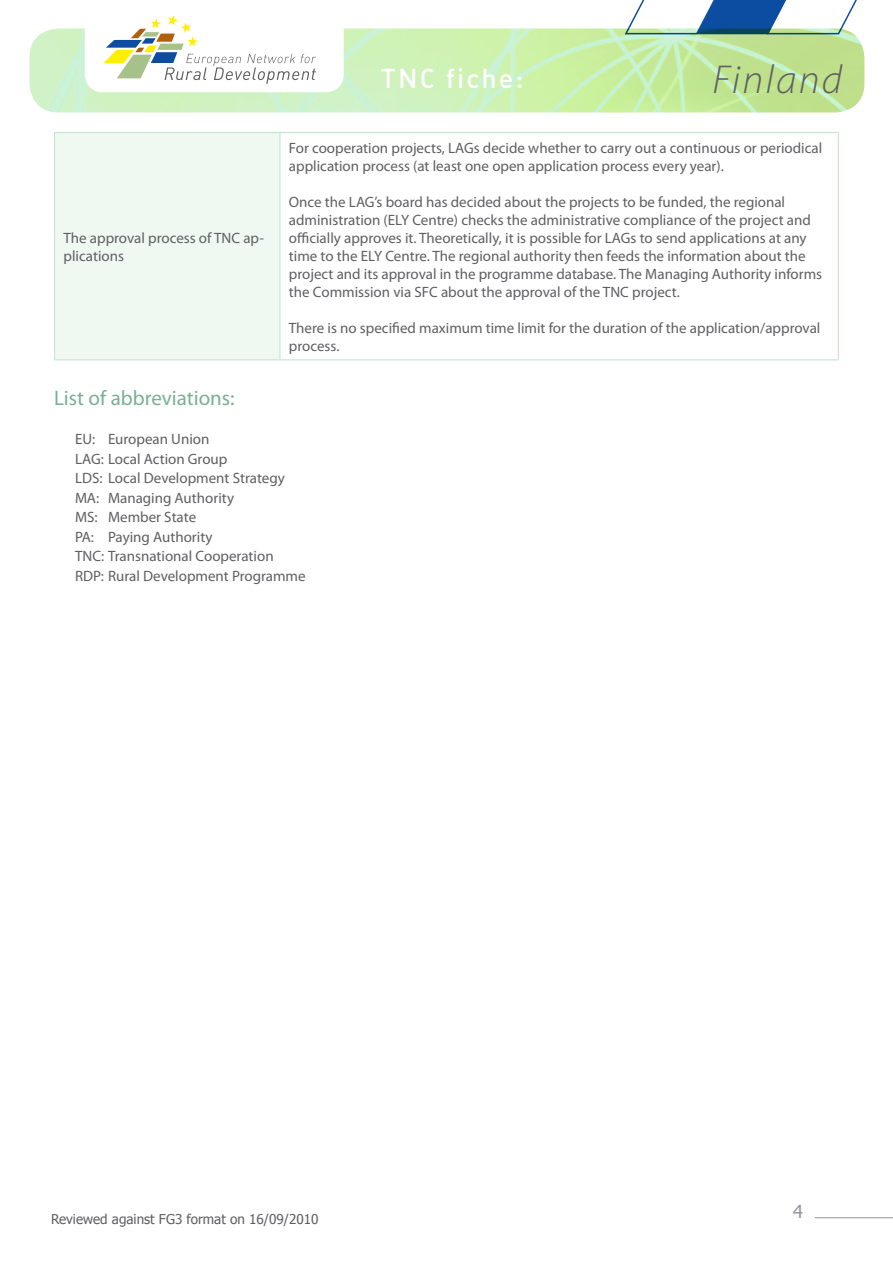
<style>
.page{position:relative;width:893px;height:1263px;background:#fff}
.page>*{position:absolute;margin:0;border:0;box-sizing:border-box;transform-origin:0 0}
.t1{font:italic 300 40.5px "Myriad Pro";letter-spacing:.055em;color:#5f5f62}
.t2{font:27px "FFDIN Medium Alternate";letter-spacing:.075em;color:#fff}
._01_head{font:21px "Myriad Pro";color:#7ab094}
.t3{font:18px "Tahoma";color:#939598}
._06_body_table{font:15px/18px "Myriad Pro";color:#5f5f62}
._08_legende{font:15px "Myriad Pro";color:#5f5f62}
.t4{font:13.5px "Tahoma";color:#5f5f62}
</style>
<div class="page">
<svg style="left:628px;top:0;width:229px;height:28px"></svg>
<hr style="left:814px;top:1217px;width:79px;height:1px;background:#939598">
<img style="left:29px;top:28px;width:835px;height:84px">
<div style="left:85px;top:13px;width:259px;height:79px;background:#fff;border-radius:18px"></div>
<svg style="left:104px;top:15px;width:212px;height:69px"></svg>
<div style="left:55px;top:133px;width:225px;height:227px;background:#f0f8f2"></div>
<hr style="left:54px;top:132px;width:226px;height:1px;background:#c7e5d0">
<hr style="left:54px;top:133px;width:1px;height:226px;background:#c7e5d0">
<hr style="left:280px;top:132px;width:559px;height:1px;background:#c7e5d0">
<hr style="left:279px;top:133px;width:1px;height:226px;background:#c7e5d0">
<hr style="left:838px;top:133px;width:1px;height:226px;background:#c7e5d0">
<hr style="left:54px;top:359px;width:226px;height:1px;background:#c7e5d0">
<hr style="left:280px;top:359px;width:559px;height:1px;background:#c7e5d0">
<p class="_06_body_table" style="left:64px;top:229px;width:202px">The approval process of TNC ap&shy;plications</p>
<h2 class="t2" style="left:381px;top:61px;width:144px">TNC fiche:</h2>
<h1 class="t1" style="left:712px;top:55px;width:131px">Finland</h1>
<p class="_06_body_table" style="left:289px;top:139px;width:535px">For cooperation projects, LAGs decide whether to carry out a continuous or periodical application process (at least one open application process every year).</p>
<p class="_06_body_table" style="left:289px;top:193px;width:535px">Once the LAG’s board has decided about the projects to be funded, the regional administration (ELY Centre) checks the administrative compliance of the project and officially approves it. Theoretically, it is possible for LAGs to send applications at any time to the ELY Centre. The regional authority then feeds the information about the project and its approval in the programme database. The Managing Authority informs the Commission via SFC about the approval of the TNC project.</p>
<p class="_06_body_table" style="left:289px;top:319px;width:533px">There is no specified maximum time limit for the duration of the application/approval process.</p>
<p class="_01_head" style="left:54px;top:385px;width:182px">List of abbreviations:</p>
<p class="_08_legende" style="left:75px;top:430px;width:136px">EU: European Union</p>
<p class="_08_legende" style="left:75px;top:449px;width:154px">LAG: Local Action Group</p>
<p class="_08_legende" style="left:75px;top:469px;width:211px">LDS: Local Development Strategy</p>
<p class="_08_legende" style="left:75px;top:488px;width:161px">MA: Managing Authority</p>
<p class="_08_legende" style="left:75px;top:508px;width:123px">MS: Member State</p>
<p class="_08_legende" style="left:75px;top:527px;width:139px">PA: Paying Authority</p>
<p class="_08_legende" style="left:75px;top:547px;width:200px">TNC: Transnational Cooperation</p>
<p class="_08_legende" style="left:75px;top:566px;width:232px">RDP: Rural Development Programme</p>
<p class="t4" style="left:51px;top:1211px;width:269px">Reviewed against FG3 format on 16/09/2010</p>
<p class="t3" style="left:793px;top:1200px;width:11px">4</p>
</div>
